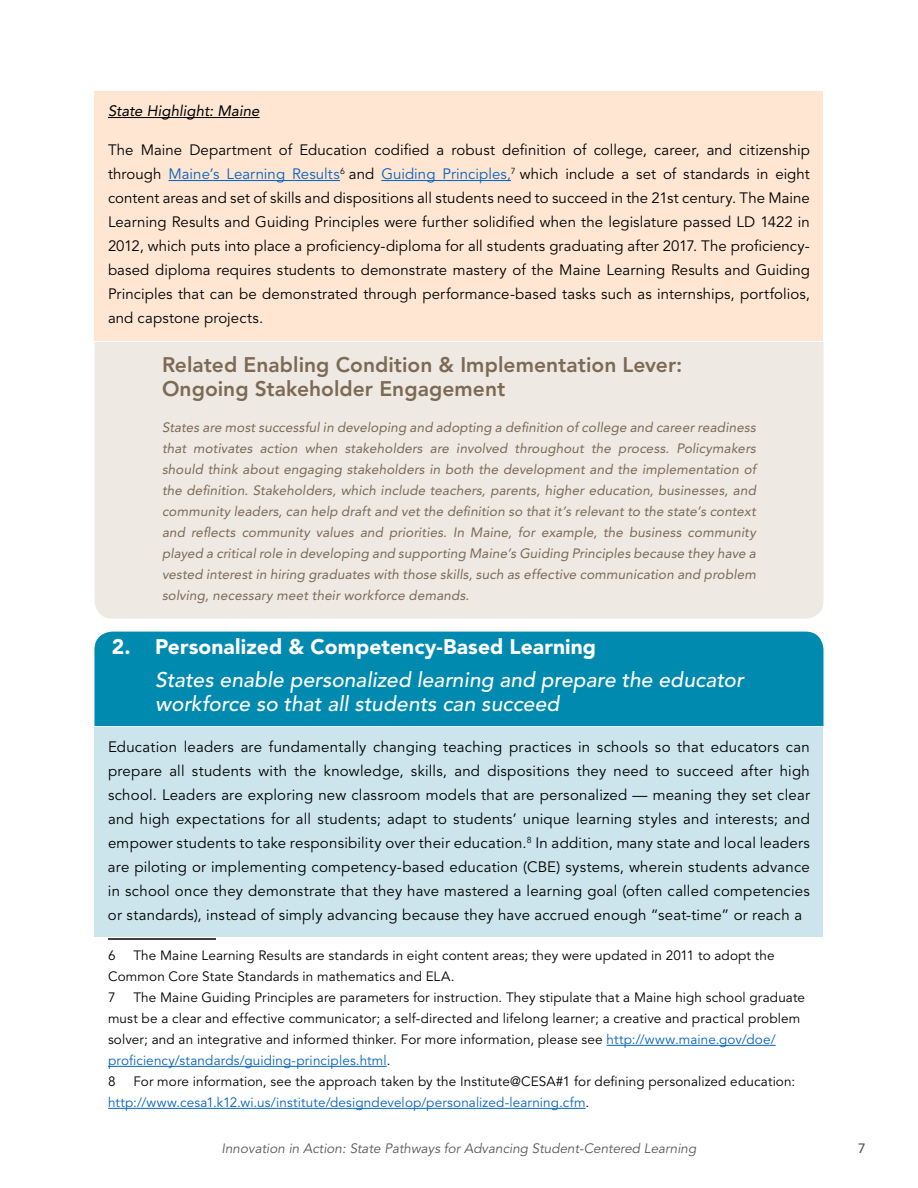
<style>
.page{position:relative;width:918px;height:1188px;background:#fff}
.page>*{position:absolute;margin:0;border:0;box-sizing:border-box;transform-origin:0 0}
.t1{font:italic 500 21px/24px "Avenir LT Std";letter-spacing:.005em;color:#fff}
.t2{font:800 21px/24px "Avenir LT Std";color:#7c6a55}
.t3{font:900 21px "Avenir LT Std";letter-spacing:.005em;color:#fff}
.t4{font:15px/24px "Avenir LT Std";letter-spacing:.01em;color:#000;text-align:justify}
.t5{font:italic 15px "Avenir LT Std";letter-spacing:.005em;color:#000}
.t6{font:italic 13.5px/21px "Avenir LT Std";letter-spacing:.01em;color:#7c6a55;text-align:justify}
.t7{font:13.5px/21px "Avenir LT Std";letter-spacing:.01em;color:#000}
.t8{font:italic 13.5px "Avenir LT Std";color:#58595b}
.t9{font:500 13.5px "Avenir LT Std";color:#58595b}
.s1{color:#0563c1}
</style>
<div class="page">
<div style="left:94px;top:342px;width:730px;height:277px;background:#efe9e4"></div>
<hr style="left:108px;top:938px;width:108px;height:2px;background:#000">
<hr style="left:607px;top:1045px;width:169px;height:1px;background:#0563c1">
<hr style="left:108px;top:1066px;width:279px;height:1px;background:#0563c1">
<hr style="left:108px;top:1108px;width:478px;height:1px;background:#0563c1">
<div style="left:94px;top:632px;width:730px;height:94px;background:#008ab0"></div>
<div style="left:94px;top:91px;width:730px;height:250px;background:#fee6d3"></div>
<hr style="left:108px;top:117px;width:152px;height:1px;background:#000">
<hr style="left:169px;top:180px;width:171px;height:1px;background:#0563c1">
<hr style="left:381px;top:180px;width:130px;height:1px;background:#0563c1">
<div style="left:94px;top:728px;width:730px;height:209px;background:#cce5ed"></div>
<p class="t5" style="left:108px;top:102px;width:153px">State Highlight: Maine</p>
<p class="t4" style="left:108px;top:138px;width:704px">The Maine Department of Education codified a robust definition of college, career, and citizenship through <span class="s1">Maine’s Learning Results</span><sup>6</sup> and <span class="s1">Guiding Principles,</span><sup>7</sup> which include a set of standards in eight content areas and set of skills and dispositions all students need to succeed in the 21st century. The Maine Learning Results and Guiding Principles were further solidified when the legislature passed LD 1422 in 2012, which puts into place a proficiency-diploma for all students graduating after 2017. The proficiency&shy;based diploma requires students to demonstrate mastery of the Maine Learning Results and Guiding Principles that can be demonstrated through performance-based tasks such as internships, portfolios, and capstone projects.</p>
<p class="t5" style="left:108px;top:105px;width:153px">State Highlight: Maine</p>
<p class="t4" style="left:108px;top:142px;width:704px">The Maine Department of Education codified a robust definition of college, career, and citizenship through <span class="s1">Maine’s Learning Results</span><sup>6</sup> and <span class="s1">Guiding Principles,</span><sup>7</sup> which include a set of standards in eight content areas and set of skills and dispositions all students need to succeed in the 21st century. The Maine Learning Results and Guiding Principles were further solidified when the legislature passed LD 1422 in 2012, which puts into place a proficiency-diploma for all students graduating after 2017. The proficiency&shy;based diploma requires students to demonstrate mastery of the Maine Learning Results and Guiding Principles that can be demonstrated through performance-based tasks such as internships, portfolios, and capstone projects.</p>
<h1 class="t2" style="left:162px;top:352px;width:522px">Related Enabling Condition &amp; Implementation Lever:<br>Ongoing Stakeholder Engagement</h1>
<p class="t6" style="left:162px;top:417px;width:596px">States are most successful in developing and adopting a definition of college and career readiness that motivates action when stakeholders are involved throughout the process. Policymakers should think about engaging stakeholders in both the development and the implementation of the definition. Stakeholders, which include teachers, parents, higher education, businesses, and community leaders, can help draft and vet the definition so that it’s relevant to the state’s context and reflects community values and priorities. In Maine, for example, the business community played a critical role in developing and supporting Maine’s Guiding Principles because they have a vested interest in hiring graduates with those skills, such as effective communication and problem solving, necessary meet their workforce demands.</p>
<h1 class="t3" style="left:112px;top:634px;width:486px">2. Personalized &amp; Competency-Based Learning</h1>
<h1 class="t1" style="left:155px;top:668px;width:590px">States enable personalized learning and prepare the educator workforce so that all students can succeed</h1>
<p class="t4" style="left:108px;top:736px;width:703px">Education leaders are fundamentally changing teaching practices in schools so that educators can prepare all students with the knowledge, skills, and dispositions they need to succeed after high school. Leaders are exploring new classroom models that are personalized — meaning they set clear and high expectations for all students; adapt to students’ unique learning styles and interests; and empower students to take responsibility over their education.<sup>8</sup> In addition, many state and local leaders are piloting or implementing competency-based education (CBE) systems, wherein students advance in school once they demonstrate that they have mastered a learning goal (often called competencies or standards), instead of simply advancing because they have accrued enough “seat-time” or reach a</p>
<p class="t7" style="left:108px;top:945px;width:668px;text-indent:25px">The Maine Learning Results are standards in eight content areas; they were updated in 2011 to adopt the<br>Common Core State Standards in mathematics and ELA.<br>7</p>
<p class="t7" style="left:108px;top:945px;width:9px">6</p>
<p class="t7" style="left:108px;top:987px;width:699px;text-indent:25px">The Maine Guiding Principles are parameters for instruction. They stipulate that a Maine high school graduate must be a clear and effective communicator; a self-directed and lifelong learner; a creative and practical problem solver; and an integrative and informed thinker. For more information, please see <span class="s1">http://www.maine.gov/doe/ proficiency/standards/guiding-principles.html</span>.<br>8</p>
<p class="t7" style="left:108px;top:1071px;width:689px;text-indent:25px">For more information, see the approach taken by the Institute@CESA#1 for defining personalized education: <span class="s1">http://www.cesa1.k12.wi.us/institute/designdevelop/personalized-learning.cfm</span>.</p>
<p class="t8" style="left:222px;top:1141px;width:476px">Innovation in Action: State Pathways for Advancing Student-Centered Learning</p>
<p class="t9" style="left:858px;top:1141px;width:9px">7</p>
</div>
